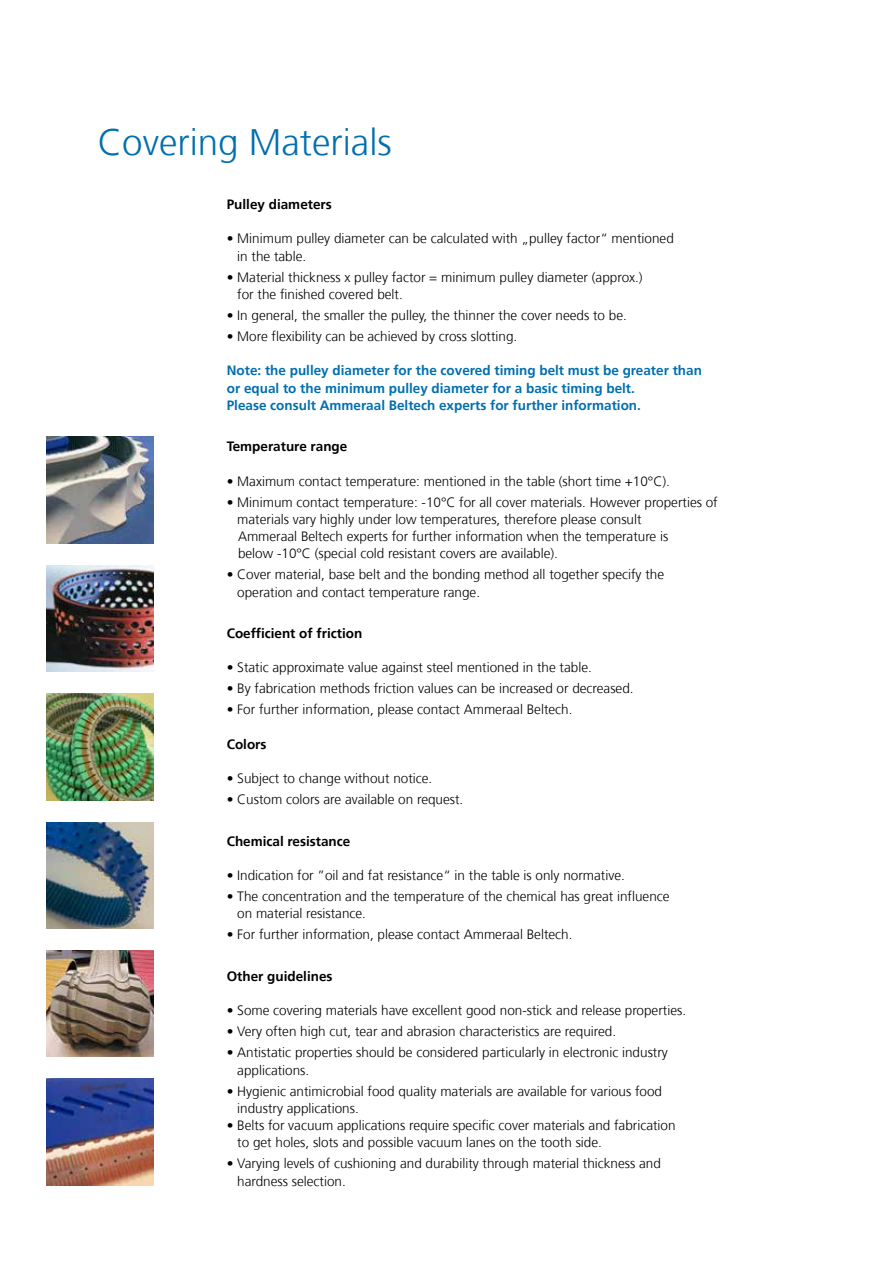
<style>
.page{position:relative;width:893px;height:1263px;background:#fff}
.page>*{position:absolute;margin:0;border:0;box-sizing:border-box;transform-origin:0 0}
.t1{font:300 36.75px "Frutiger";color:#006faf}
.t2{font:300 13.5px/17.2px "Frutiger";color:#000}
.t3{font:700 13.5px/17.2px "Frutiger";color:#006faf}
.t4{font:700 13.5px "Frutiger";color:#000}
</style>
<div class="page">
<img style="left:47px;top:694px;width:106px;height:106px">
<img style="left:47px;top:822px;width:106px;height:106px">
<img style="left:47px;top:950px;width:106px;height:107px">
<img style="left:47px;top:1079px;width:106px;height:106px">
<img style="left:47px;top:565px;width:106px;height:107px">
<img style="left:47px;top:437px;width:106px;height:106px">
<h1 class="t1" style="left:98px;top:122px;width:296px">Covering Materials</h1>
<p class="t4" style="left:227px;top:196px;width:107px">Pulley diameters</p>
<p class="t2" style="left:237px;top:230px;width:438px;text-indent:-11px">• Minimum pulley diameter can be calculated with „pulley factor“ mentioned in the table.</p>
<p class="t2" style="left:237px;top:268px;width:407px;text-indent:-11px">• Material thickness x pulley factor = minimum pulley diameter (approx.) for the finished covered belt.</p>
<p class="t2" style="left:227px;top:307px;width:402px">• In general, the smaller the pulley, the thinner the cover needs to be.</p>
<p class="t2" style="left:227px;top:328px;width:292px">• More flexibility can be achieved by cross slotting.</p>
<p class="t3" style="left:227px;top:362px;width:477px">Note: the pulley diameter for the covered timing belt must be greater than or equal to the minimum pulley diameter for a basic timing belt.<br>Please consult Ammeraal Beltech experts for further information.</p>
<p class="t4" style="left:227px;top:438px;width:122px">Temperature range</p>
<p class="t2" style="left:227px;top:472px;width:445px">• Maximum contact temperature: mentioned in the table (short time +10°C).</p>
<p class="t2" style="left:237px;top:493px;width:482px;text-indent:-11px">• Minimum contact temperature: -10°C for all cover materials. However properties of materials vary highly under low temperatures, therefore please consult<br>Ammeraal Beltech experts for further information when the temperature is<br>below -10°C (special cold resistant covers are available).</p>
<p class="t2" style="left:237px;top:566px;width:428px;text-indent:-11px">• Cover material, base belt and the bonding method all together specify the operation and contact temperature range.</p>
<p class="t4" style="left:227px;top:625px;width:137px">Coefficient of friction</p>
<p class="t2" style="left:227px;top:659px;width:367px">• Static approximate value against steel mentioned in the table.</p>
<p class="t2" style="left:227px;top:680px;width:408px">• By fabrication methods friction values can be increased or decreased.</p>
<p class="t2" style="left:227px;top:701px;width:347px">• For further information, please contact Ammeraal Beltech.</p>
<p class="t4" style="left:227px;top:736px;width:41px">Colors</p>
<p class="t2" style="left:227px;top:770px;width:207px">• Subject to change without notice.</p>
<p class="t2" style="left:227px;top:791px;width:238px">• Custom colors are available on request.</p>
<p class="t4" style="left:227px;top:833px;width:125px">Chemical resistance</p>
<p class="t2" style="left:227px;top:867px;width:400px">• Indication for ”oil and fat resistance“ in the table is only normative.</p>
<p class="t2" style="left:237px;top:888px;width:434px;text-indent:-11px">• The concentration and the temperature of the chemical has great influence on material resistance.</p>
<p class="t2" style="left:227px;top:926px;width:347px">• For further information, please contact Ammeraal Beltech.</p>
<p class="t4" style="left:227px;top:968px;width:107px">Other guidelines</p>
<p class="t2" style="left:227px;top:1002px;width:461px">• Some covering materials have excellent good non-stick and release properties.</p>
<p class="t2" style="left:227px;top:1023px;width:391px">• Very often high cut, tear and abrasion characteristics are required.</p>
<p class="t2" style="left:237px;top:1044px;width:432px;text-indent:-11px">• Antistatic properties should be considered particularly in electronic industry applications.</p>
<p class="t2" style="left:237px;top:1082px;width:426px;text-indent:-11px">• Hygienic antimicrobial food quality materials are available for various food industry applications.</p>
<p class="t2" style="left:237px;top:1117px;width:440px;text-indent:-11px">• Belts for vacuum applications require specific cover materials and fabrication to get holes, slots and possible vacuum lanes on the tooth side.</p>
<p class="t2" style="left:237px;top:1155px;width:425px;text-indent:-11px">• Varying levels of cushioning and durability through material thickness and hardness selection.</p>
</div>
